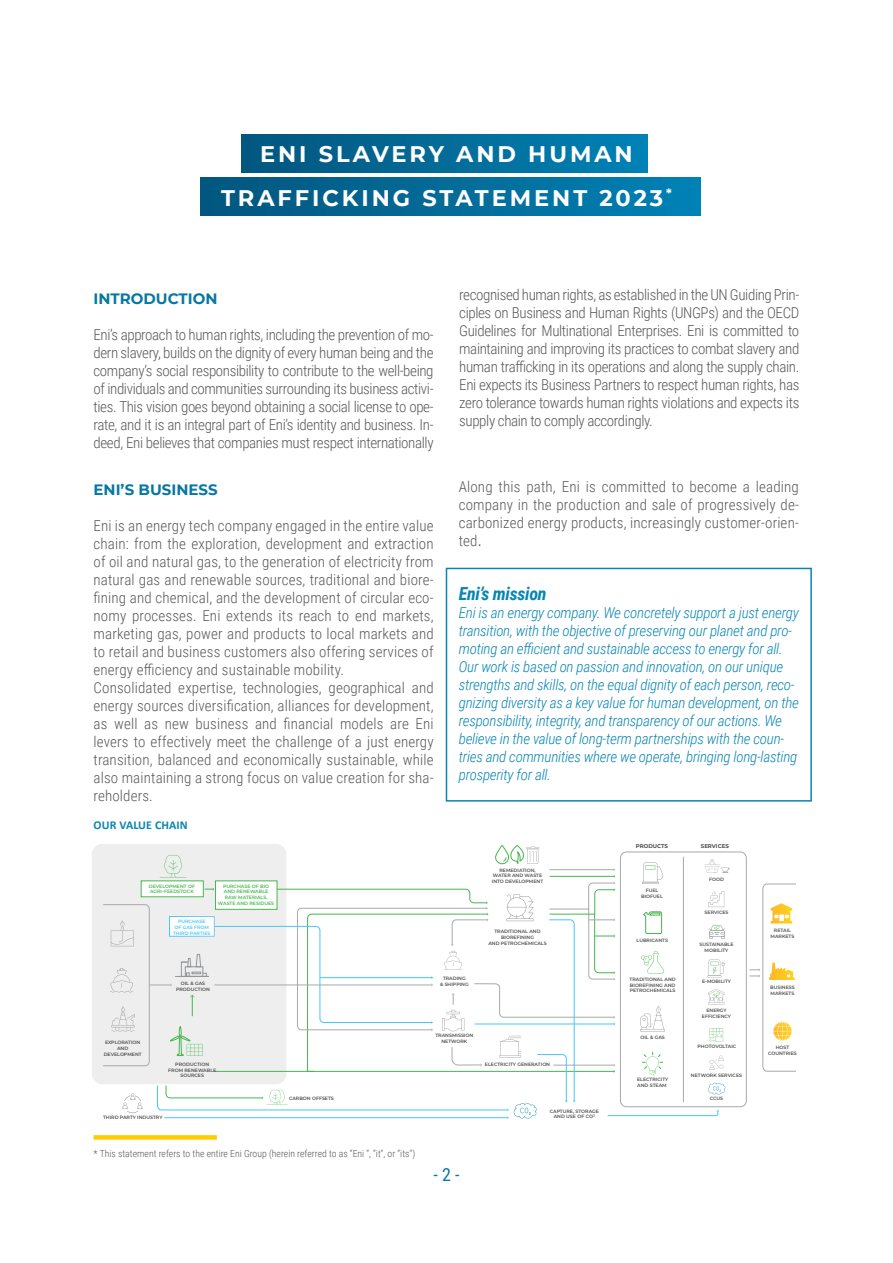
<style>
.page{position:relative;width:893px;height:1263px;background:#fff}
.page>*{position:absolute;margin:0;border:0;box-sizing:border-box;transform-origin:0 0}
.t1{font:700 22.5px "Montserrat";letter-spacing:.13em;color:#fff}
.t2{font:italic 700 18px "Roboto Condensed";letter-spacing:-.015em;color:#0885b3}
.t3{font:18px "Roboto Condensed";color:#0777a3}
.t4{font:300 15px/18px "Roboto Condensed";letter-spacing:.01em;color:#57585a;text-align:justify}
.t5{font:italic 300 15px/18px "Roboto Condensed";letter-spacing:-.015em;color:#0885b3}
.t6{font:700 15px "Montserrat";color:#0777a3}
.t7{font:700 12px "Calibri";letter-spacing:.01em;color:#0885b3}
.t8{font:300 9.75px "Roboto Condensed";color:#57585a}
.t9{font:700 5.4px "Montserrat";color:#4b4c4d}
.t10{font:600 4.65px/5.8px "Montserrat";color:#4b4c4d;text-align:center}
.t11{font:600 4.65px/5.8px "Montserrat";color:#46b74d;text-align:center}
.t12{font:600 4.65px/5.8px "Montserrat";color:#45c8f4;text-align:center}
.s1{font-family:"Calibri";font-weight:400}
</style>
<div class="page">
<div style="left:241px;top:135px;width:406px;height:38px;background:linear-gradient(to right,#04567e,#0181b4)"></div>
<div style="left:200px;top:177px;width:500px;height:39px;background:linear-gradient(to right,#04567e,#0181b5)"></div>
<div style="left:92px;top:844px;width:194px;height:240px;background:#eeeeef;border-radius:10px"></div>
<svg style="left:749px;top:884px;width:47px;height:187px"></svg>
<svg style="left:103px;top:845px;width:627px;height:274px"></svg>
<div style="left:446px;top:568px;width:366px;height:233px;border:2px solid #0885b3"></div>
<div style="left:94px;top:1135px;width:123px;height:5px;background:#fc0"></div>
<p class="t1" style="left:260px;top:138px;width:374px">ENI SLAVERY AND HUMAN</p>
<p class="t1" style="left:221px;top:181px;width:452px">TRAFFICKING STATEMENT 2023<sup>*</sup></p>
<p class="t6" style="left:94px;top:288px;width:126px">INTRODUCTION</p>
<p class="t4" style="left:94px;top:325px;width:342px">Eni’s approach to human rights, including the prevention of mo&shy;dern slavery, builds on the dignity of every human being and the company’s social responsibility to contribute to the well-being of individuals and communities surrounding its business activi&shy;ties. This vision goes beyond obtaining a social license to ope&shy;rate, and it is an integral part of Eni’s identity and business. In&shy;deed, Eni believes that companies must respect internationally</p>
<p class="t6" style="left:94px;top:479px;width:126px">ENI’S BUSINESS</p>
<p class="t4" style="left:94px;top:516px;width:342px">Eni is an energy tech company engaged in the entire value chain: from the exploration, development and extraction of oil and natural gas, to the generation of electricity from natural gas and renewable sources, traditional and biore&shy;fining and chemical, and the development of circular eco&shy;nomy processes. Eni extends its reach to end markets, marketing gas, power and products to local markets and to retail and business customers also offering services of energy efficiency and sustainable mobility.</p>
<p class="t4" style="left:94px;top:678px;width:342px">Consolidated expertise, technologies, geographical and energy sources diversification, alliances for development, as well as new business and financial models are Eni levers to effectively meet the challenge of a just energy transition, balanced and economically sustainable, while also maintaining a strong focus on value creation for sha&shy;reholders.</p>
<p class="t7" style="left:94px;top:817px;width:96px">OUR VALUE CHAIN</p>
<p class="t11" style="left:218px;top:883px;width:58px">PURCHASE OF BIO<br>AND RENEWABLE<br>RAW MATERIALS,<br>WASTE AND RESIDUES</p>
<p class="t11" style="left:149px;top:883px;width:48px;text-align:left">DEVELOPMENT OF<br>AGRI-FEEDSTOCK</p>
<p class="t12" style="left:173px;top:918px;width:39px">PURCHASE<br>OF GAS FROM<br>THIRD PARTIES</p>
<p class="t4" style="left:459px;top:285px;width:342px">recognised human rights, as established in the UN Guiding Prin&shy;ciples on Business and Human Rights (UNGPs) and the OECD Guidelines for Multinational Enterprises. Eni is committed to maintaining and improving its practices to combat slavery and human trafficking in its operations and along the supply chain.<br>Eni expects its Business Partners to respect human rights, has zero tolerance towards human rights violations and expects its supply chain to comply accordingly.</p>
<p class="t4" style="left:459px;top:477px;width:342px">Along this path, Eni is committed to become a leading company in the production and sale of progressively de&shy;carbonized energy products, increasingly customer-orien&shy;ted<span class="s1">.</span></p>
<p class="t2" style="left:459px;top:581px;width:89px">Eni’s mission</p>
<p class="t5" style="left:459px;top:603px;width:342px">Eni is an energy company. We concretely support a just energy transition, with the objective of preserving our planet and pro&shy;moting an efficient and sustainable access to energy for all.<br>Our work is based on passion and innovation, on our unique strengths and skills, on the equal dignity of each person, reco&shy;gnizing diversity as a key value for human development, on the responsibility, integrity, and transparency of our actions. We believe in the value of long-term partnerships with the coun&shy;tries and communities where we operate, bringing long-lasting prosperity for all.</p>
<p class="t10" style="left:492px;top:867px;width:53px">REMEDIATION,<br>WATER AND WASTE<br>INTO DEVELOPMENT</p>
<p class="t10" style="left:488px;top:928px;width:60px">TRADITIONAL AND<br>BIOREFINING<br>AND PETROCHEMICALS</p>
<p class="t9" style="left:636px;top:842px;width:34px">PRODUCTS</p>
<p class="t9" style="left:701px;top:842px;width:29px">SERVICES</p>
<p class="t10" style="left:641px;top:887px;width:23px">FUEL<br>BIOFUEL</p>
<p class="t10" style="left:637px;top:937px;width:33px">LUBRICANTS</p>
<p class="t10" style="left:709px;top:876px;width:16px">FOOD</p>
<p class="t10" style="left:705px;top:910px;width:25px">SERVICES</p>
<p class="t10" style="left:699px;top:941px;width:36px">SUSTAINABLE<br>MOBILITY</p>
<p class="t10" style="left:771px;top:927px;width:25px">RETAIL<br>MARKETS</p>
<p class="t10" style="left:104px;top:1039px;width:39px">EXPLORATION<br>AND<br>DEVELOPMENT</p>
<p class="t10" style="left:176px;top:980px;width:35px">OIL &amp; GAS<br>PRODUCTION</p>
<p class="t10" style="left:168px;top:1061px;width:50px">PRODUCTION<br>FROM RENEWABLE<br>SOURCES</p>
<p class="t10" style="left:103px;top:1114px;width:61px">THIRD PARTY INDUSTRY</p>
<p class="t10" style="left:289px;top:1095px;width:46px">CARBON OFFSETS</p>
<p class="t8" style="left:94px;top:1146px;width:323px">* This statement refers to the entire Eni Group (herein referred to as “Eni “, “it”, or “its’’)</p>
<p class="t10" style="left:440px;top:975px;width:30px">TRADING<br>&amp; SHIPPING</p>
<p class="t10" style="left:435px;top:1033px;width:39px">TRANSMISSION<br>NETWORK</p>
<p class="t10" style="left:485px;top:1062px;width:67px">ELECTRICITY GENERATION</p>
<p class="t10" style="left:550px;top:1108px;width:51px">CAPTURE, STORAGE<br>AND USE OF CO²</p>
<p class="t3" style="left:433px;top:1162px;width:28px">- 2 -</p>
<p class="t10" style="left:629px;top:976px;width:48px;text-align:justify">TRADITIONAL AND BIOREFINING AND PETROCHEMICALS</p>
<p class="t10" style="left:640px;top:1034px;width:26px">OIL &amp; GAS</p>
<p class="t10" style="left:637px;top:1076px;width:33px;text-align:left">ELECTRICITY<br>AND STEAM</p>
<p class="t10" style="left:702px;top:978px;width:30px">E-MOBILITY</p>
<p class="t10" style="left:702px;top:1007px;width:31px">ENERGY<br>EFFICIENCY</p>
<p class="t10" style="left:698px;top:1043px;width:40px">PHOTOVOLTAIC</p>
<p class="t10" style="left:691px;top:1072px;width:53px">NETWORK SERVICES</p>
<p class="t10" style="left:710px;top:1095px;width:15px">CCUS</p>
<p class="t10" style="left:770px;top:984px;width:26px;text-align:left">BUSINESS<br>MARKETS</p>
<p class="t10" style="left:768px;top:1044px;width:30px">HOST<br>COUNTRIES</p>
</div>
